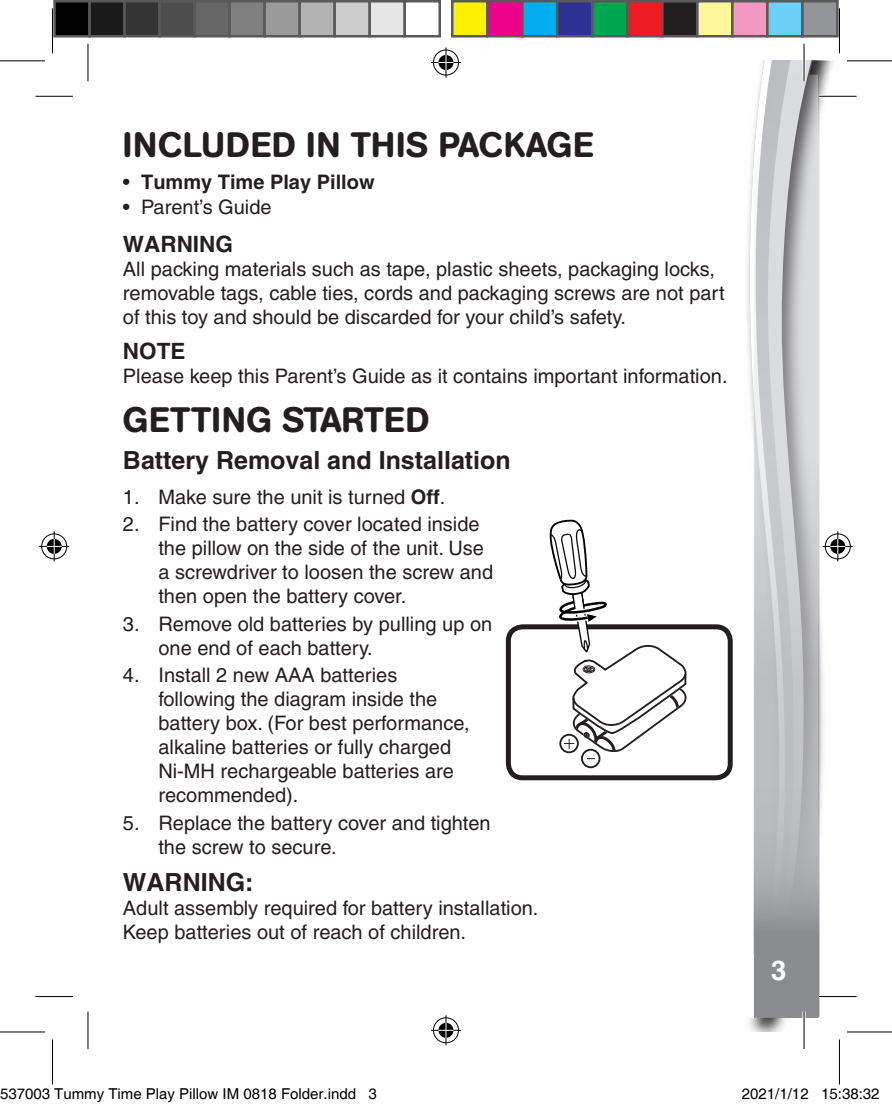
<style>
.page{position:relative;width:892px;height:1107px;background:#fff}
.page>*{position:absolute;margin:0;border:0;box-sizing:border-box;transform-origin:0 0}
.Headline{font:500 35px "AG Book Rounded";letter-spacing:.02em;color:#231f20}
.t1{font:700 27.5px "Helvetica";color:#fff}
.Subhead_1{font:700 25px "Helvetica";color:#231f20}
.Headline-2{font:700 22.5px "Helvetica";color:#231f20}
.Subhead_1-2{font:500 20px/24px "Helvetica";color:#231f20}
.Headline-3{font:500 20px/24px "Helvetica";color:#231f20}
.body_text_2{font:500 20px "Helvetica";color:#231f20}
.Text{font:500 20px "Helvetica";color:#231f20}
.body_text_2-2{font:700 20px "Helvetica";color:#231f20}
.t2{font:15px "Helvetica";color:#000}
.s1{font-weight:500}
.s2{font-weight:700}
</style>
<div class="page">
<svg style="left:805px;top:61px;width:21px;height:956px"></svg>
<svg style="left:749px;top:61px;width:47px;height:362px"></svg>
<svg style="left:753px;top:75px;width:65px;height:943px"></svg>
<div style="left:506px;top:624px;width:226px;height:156px;border:5px solid #231f20;border-radius:14px"></div>
<svg style="left:549px;top:519px;width:20px;height:111px"></svg>
<svg style="left:569px;top:519px;width:118px;height:262px"></svg>
<div style="left:559px;top:734px;width:20px;height:19px;border:2px solid #231f20;border-radius:50%"></div>
<div style="left:581px;top:749px;width:19px;height:19px;border:2px solid #231f20;border-radius:50%"></div>
<svg style="left:561px;top:665px;width:126px;height:95px"></svg>
<hr style="left:819px;top:95px;width:37px;height:3px;background:#fff">
<hr style="left:819px;top:995px;width:37px;height:3px;background:#fff">
<hr style="left:802px;top:44px;width:3px;height:37px;background:#fff">
<hr style="left:802px;top:1011px;width:3px;height:38px;background:#fff">
<hr style="left:35px;top:96px;width:38px;height:1px;background:#000">
<hr style="left:819px;top:96px;width:37px;height:1px;background:#000">
<hr style="left:35px;top:996px;width:38px;height:1px;background:#000">
<hr style="left:819px;top:996px;width:37px;height:1px;background:#000">
<hr style="left:88px;top:44px;width:1px;height:37px;background:#000">
<hr style="left:88px;top:1011px;width:1px;height:38px;background:#000">
<hr style="left:803px;top:44px;width:1px;height:37px;background:#000">
<hr style="left:803px;top:1011px;width:1px;height:38px;background:#000">
<hr style="left:0;top:60px;width:45px;height:1px;background:#000">
<hr style="left:847px;top:60px;width:45px;height:1px;background:#000">
<hr style="left:0;top:1031px;width:45px;height:1px;background:#000">
<hr style="left:847px;top:1031px;width:45px;height:1px;background:#000">
<hr style="left:52px;top:8px;width:1px;height:45px;background:#000">
<hr style="left:52px;top:1039px;width:1px;height:45px;background:#000">
<hr style="left:839px;top:8px;width:1px;height:45px;background:#000">
<hr style="left:839px;top:1039px;width:1px;height:45px;background:#000">
<div style="left:432px;top:48px;width:28px;height:29px;border:3px solid #fff;border-radius:50%"></div>
<hr style="left:431px;top:61px;width:30px;height:3px;background:#fff">
<hr style="left:444px;top:47px;width:3px;height:30px;background:#fff">
<div style="left:437px;top:53px;width:18px;height:19px;border:3px solid #fff;border-radius:50%"></div>
<div style="left:433px;top:50px;width:26px;height:25px;border:1px solid #000;border-radius:50%"></div>
<hr style="left:431px;top:62px;width:30px;height:1px;background:#000">
<hr style="left:445px;top:47px;width:1px;height:30px;background:#000">
<svg style="left:438px;top:55px;width:15px;height:15px"></svg>
<div style="left:432px;top:1016px;width:28px;height:28px;border:3px solid #fff;border-radius:50%"></div>
<svg style="left:431px;top:1028px;width:30px;height:4px"></svg>
<hr style="left:444px;top:1015px;width:3px;height:30px;background:#fff">
<div style="left:437px;top:1021px;width:18px;height:18px;border:3px solid #fff;border-radius:50%"></div>
<div style="left:433px;top:1017px;width:26px;height:26px;border:1px solid #000;border-radius:50%"></div>
<hr style="left:431px;top:1030px;width:30px;height:1px;background:#000">
<hr style="left:445px;top:1015px;width:1px;height:30px;background:#000">
<svg style="left:438px;top:1022px;width:15px;height:15px"></svg>
<div style="left:40px;top:532px;width:28px;height:28px;border:3px solid #fff;border-radius:50%"></div>
<hr style="left:39px;top:545px;width:30px;height:3px;background:#fff">
<hr style="left:53px;top:531px;width:3px;height:30px;background:#fff">
<div style="left:45px;top:537px;width:18px;height:18px;border:3px solid #fff;border-radius:50%"></div>
<div style="left:41px;top:533px;width:26px;height:26px;border:1px solid #000;border-radius:50%"></div>
<hr style="left:39px;top:546px;width:30px;height:1px;background:#000">
<hr style="left:54px;top:531px;width:1px;height:30px;background:#000">
<svg style="left:47px;top:539px;width:15px;height:15px"></svg>
<div style="left:823px;top:532px;width:28px;height:28px;border:3px solid #fff;border-radius:50%"></div>
<hr style="left:822px;top:545px;width:30px;height:3px;background:#fff">
<hr style="left:836px;top:531px;width:3px;height:30px;background:#fff">
<div style="left:828px;top:537px;width:18px;height:18px;border:3px solid #fff;border-radius:50%"></div>
<div style="left:825px;top:533px;width:25px;height:26px;border:1px solid #000;border-radius:50%"></div>
<hr style="left:822px;top:546px;width:30px;height:1px;background:#000">
<hr style="left:837px;top:531px;width:1px;height:30px;background:#000">
<svg style="left:830px;top:539px;width:15px;height:15px"></svg>
<div style="left:55px;top:1px;width:35px;height:35px;background:#000"></div>
<div style="left:53px;top:0;width:38px;height:37px;border:2px solid #595959"></div>
<div style="left:90px;top:1px;width:35px;height:35px;background:#1a1a1a"></div>
<div style="left:88px;top:0;width:38px;height:37px;border:2px solid #595959"></div>
<div style="left:125px;top:1px;width:35px;height:35px;background:#333"></div>
<div style="left:123px;top:0;width:38px;height:37px;border:2px solid #595959"></div>
<div style="left:160px;top:1px;width:35px;height:35px;background:#4d4d4d"></div>
<div style="left:158px;top:0;width:38px;height:37px;border:2px solid #595959"></div>
<div style="left:195px;top:1px;width:35px;height:35px;background:#666"></div>
<div style="left:193px;top:0;width:38px;height:37px;border:2px solid #595959"></div>
<div style="left:230px;top:1px;width:35px;height:35px;background:#808080"></div>
<div style="left:228px;top:0;width:38px;height:37px;border:2px solid #595959"></div>
<div style="left:265px;top:1px;width:35px;height:35px;background:#999"></div>
<div style="left:263px;top:0;width:38px;height:37px;border:2px solid #595959"></div>
<div style="left:300px;top:1px;width:35px;height:35px;background:#b3b3b3"></div>
<div style="left:298px;top:0;width:38px;height:37px;border:2px solid #595959"></div>
<div style="left:335px;top:1px;width:35px;height:35px;background:#ccc"></div>
<div style="left:333px;top:0;width:38px;height:37px;border:2px solid #595959"></div>
<div style="left:370px;top:1px;width:35px;height:35px;background:#e6e6e6"></div>
<div style="left:368px;top:0;width:38px;height:37px;border:2px solid #595959"></div>
<div style="left:403px;top:0;width:38px;height:37px;border:2px solid #595959"></div>
<div style="left:452px;top:1px;width:35px;height:35px;background:#fff101"></div>
<div style="left:451px;top:0;width:37px;height:37px;border:2px solid #595959"></div>
<div style="left:487px;top:1px;width:35px;height:35px;background:#ed028c"></div>
<div style="left:486px;top:0;width:37px;height:37px;border:2px solid #595959"></div>
<div style="left:522px;top:1px;width:35px;height:35px;background:#00aeef"></div>
<div style="left:521px;top:0;width:37px;height:37px;border:2px solid #595959"></div>
<div style="left:557px;top:1px;width:35px;height:35px;background:#2e3092"></div>
<div style="left:556px;top:0;width:37px;height:37px;border:2px solid #595959"></div>
<div style="left:592px;top:1px;width:35px;height:35px;background:#00a54f"></div>
<div style="left:591px;top:0;width:37px;height:37px;border:2px solid #595959"></div>
<div style="left:627px;top:1px;width:35px;height:35px;background:#ee1d23"></div>
<div style="left:626px;top:0;width:37px;height:37px;border:2px solid #595959"></div>
<div style="left:662px;top:1px;width:35px;height:35px;background:#231f20"></div>
<div style="left:661px;top:0;width:37px;height:37px;border:2px solid #595959"></div>
<div style="left:697px;top:1px;width:35px;height:35px;background:#fff79a"></div>
<div style="left:696px;top:0;width:37px;height:37px;border:2px solid #595959"></div>
<div style="left:732px;top:1px;width:35px;height:35px;background:#f499c2"></div>
<div style="left:731px;top:0;width:37px;height:37px;border:2px solid #595959"></div>
<div style="left:767px;top:1px;width:35px;height:35px;background:#6bcff6"></div>
<div style="left:766px;top:0;width:37px;height:37px;border:2px solid #595959"></div>
<div style="left:802px;top:1px;width:35px;height:35px;background:#939598"></div>
<div style="left:801px;top:0;width:37px;height:37px;border:2px solid #595959"></div>
<p class="Headline" style="left:123px;top:124px;width:472px">INCLUDED IN THIS PACKAGE</p>
<p class="body_text_2-2" style="left:123px;top:170px;width:253px"><span class="s1">•</span> Tummy Time Play Pillow</p>
<p class="body_text_2" style="left:123px;top:195px;width:150px">• Parent’s Guide</p>
<p class="Headline-2" style="left:123px;top:230px;width:111px">WARNING</p>
<p class="Headline-3" style="left:123px;top:257px;width:603px">All packing materials such as tape, plastic sheets, packaging locks, removable tags, cable ties, cords and packaging screws are not part of this toy and should be discarded for your child’s safety.</p>
<p class="Headline-2" style="left:123px;top:337px;width:64px">NOTE</p>
<p class="Headline-3" style="left:123px;top:363px;width:606px">Please keep this Parent’s Guide as it contains important information.</p>
<p class="Headline" style="left:123px;top:399px;width:308px">GETTING STARTED</p>
<p class="Subhead_1" style="left:123px;top:445px;width:389px">Battery Removal and Installation</p>
<p class="Text" style="left:123px;top:485px;width:324px">1. Make sure the unit is turned <span class="s2">Off</span>.</p>
<p class="Subhead_1-2" style="left:158px;top:512px;width:336px;text-indent:-35px">2. Find the battery cover located inside the pillow on the side of the unit. Use a screwdriver to loosen the screw and then open the battery cover.</p>
<p class="Subhead_1-2" style="left:158px;top:611px;width:335px;text-indent:-35px">3. Remove old batteries by pulling up on one end of each battery.</p>
<p class="Subhead_1-2" style="left:158px;top:663px;width:313px;text-indent:-35px">4. Install 2 new AAA batteries following the diagram inside the battery box. (For best performance, alkaline batteries or fully charged<br>Ni-MH rechargeable batteries are recommended).</p>
<p class="Subhead_1-2" style="left:158px;top:811px;width:334px;text-indent:-35px">5. Replace the battery cover and tighten the screw to secure.</p>
<p class="Subhead_1" style="left:123px;top:867px;width:132px">WARNING:</p>
<p class="body_text_2" style="left:123px;top:896px;width:417px">Adult assembly required for battery installation.</p>
<p class="body_text_2" style="left:123px;top:920px;width:345px">Keep batteries out of reach of children.</p>
<h2 class="t1" style="left:771px;top:950px;width:22px">3 <sup>3</sup>3</h2>
<p class="t2" style="left:0;top:1085px;width:378px">537003 Tummy Time Play Pillow IM 0818 Folder.indd 3</p>
<p class="t2" style="left:742px;top:1085px;width:139px">2021/1/12 15:38:32</p>
</div>
